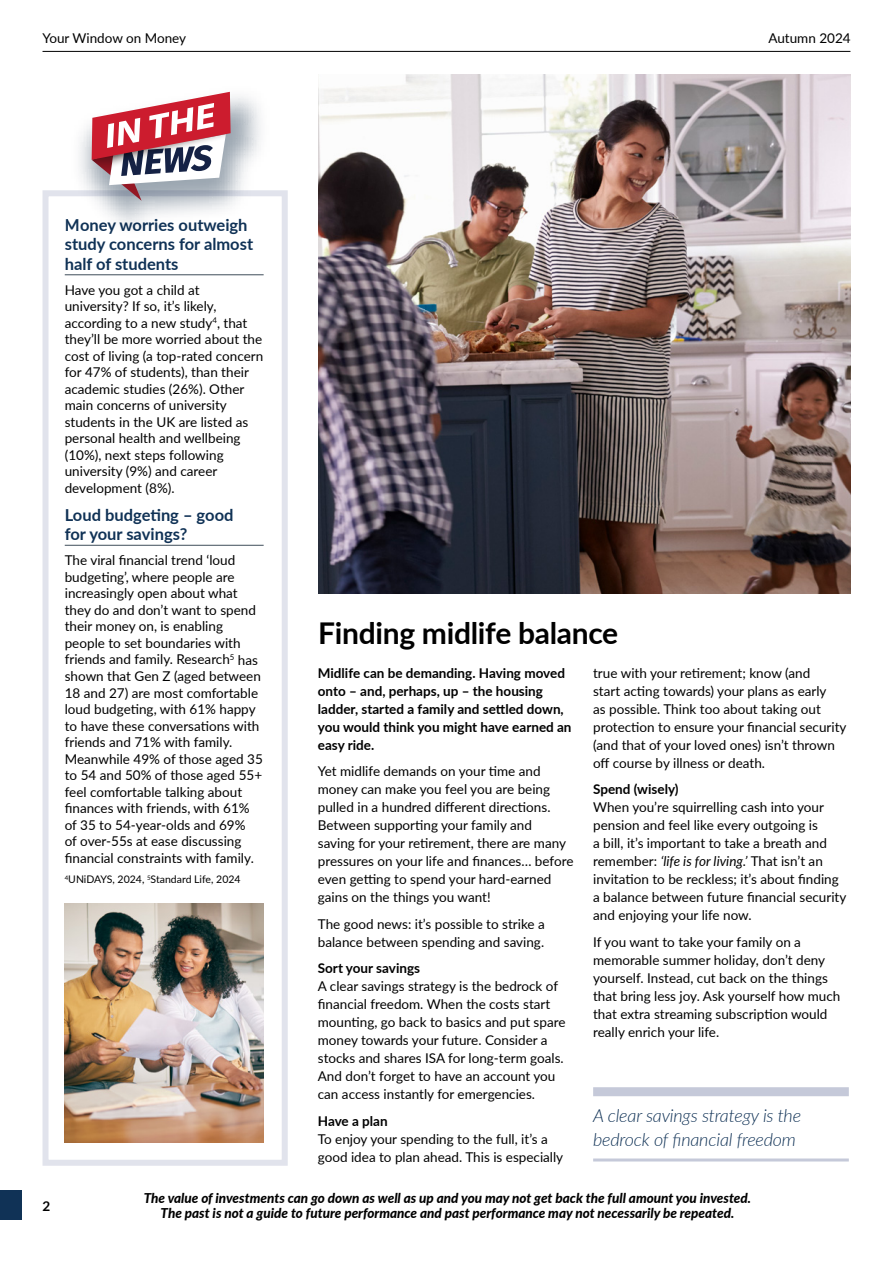
<style>
.page{position:relative;width:893px;height:1263px;background:#fff}
.page>*{position:absolute;margin:0;border:0;box-sizing:border-box;transform-origin:0 0}
.t1{font:700 30px "Lato";letter-spacing:-.01em;color:#000}
.t2{font:italic 300 18px/24px "Lato";letter-spacing:-.01em;color:#103256}
.t3{font:700 16.5px/19.5px "Lato";color:#103256}
.t4{font:13.5px/18px "Lato";color:#000}
.t5{font:700 13.5px/18px "Lato";color:#000}
.t6{font:italic 800 13.5px/14.2px "Lato";color:#000;text-align:center}
.t7{font:10.5px "Lato";color:#000}
.s1{font-style:italic}
</style>
<div class="page">
<div style="left:0;top:1191px;width:21px;height:29px;background:#103256"></div>
<hr style="left:43px;top:51px;width:807px;height:1px;background:#000">
<div style="left:43px;top:190px;width:245px;height:976px;background:#fff;border:6px solid #e1e3ec"></div>
<hr style="left:65px;top:274px;width:199px;height:1px;background:#54616c">
<hr style="left:65px;top:545px;width:199px;height:1px;background:#54616c">
<svg style="left:69px;top:91px;width:205px;height:135px"></svg>
<svg style="left:92px;top:92px;width:139px;height:109px"></svg>
<div style="left:593px;top:1087px;width:256px;height:9px;background:#c5c9d9"></div>
<hr style="left:593px;top:1158px;width:256px;height:3px;background:#c5c9d9">
<img style="left:318px;top:75px;width:532px;height:519px">
<img style="left:65px;top:903px;width:199px;height:240px">
<p class="t4" style="left:43px;top:28px;width:145px">Your Window on Money</p>
<p class="t4" style="left:768px;top:29px;width:84px">Autumn 2024</p>
<p class="t5" style="left:43px;top:1196px;width:9px">2</p>
<p class="t3" style="left:65px;top:214px;width:190px">Money worries outweigh study concerns for almost half of students</p>
<p class="t4" style="left:65px;top:281px;width:200px;line-height:16.5px">Have you got a child at university? If so, it’s likely, according to a new study<sup>4</sup>, that they’ll be more worried about the cost of living (a top-rated concern for 47% of students), than their academic studies (26%). Other main concerns of university students in the UK are listed as personal health and wellbeing (10%), next steps following university (9%) and career development (8%).</p>
<p class="t3" style="left:65px;top:504px;width:170px">Loud budgeting – good for your savings?</p>
<p class="t4" style="left:65px;top:552px;width:200px;line-height:16.5px">The viral financial trend ‘loud budgeting’, where people are increasingly open about what they do and don’t want to spend their money on, is enabling people to set boundaries with friends and family. Research<sup>5</sup> has shown that Gen Z (aged between<br>18 and 27) are most comfortable loud budgeting, with 61% happy to have these conversations with friends and 71% with family.<br>Meanwhile 49% of those aged 35 to 54 and 50% of those aged 55+ feel comfortable talking about finances with friends, with 61% of 35 to 54-year-olds and 69%<br>of over-55s at ease discussing financial constraints with family.</p>
<p class="t7" style="left:65px;top:872px;width:177px"><sup>4</sup>UNiDAYS, 2024, <sup>5</sup>Standard Life, 2024</p>
<h1 class="t1" style="left:318px;top:611px;width:302px">Finding midlife balance</h1>
<p class="t5" style="left:318px;top:663px;width:255px">Midlife can be demanding. Having moved onto – and, perhaps, up – the housing ladder, started a family and settled down, you would think you might have earned an easy ride.</p>
<p class="t4" style="left:318px;top:762px;width:257px">Yet midlife demands on your time and money can make you feel you are being pulled in a hundred different directions.<br>Between supporting your family and<br>saving for your retirement, there are many pressures on your life and finances… before even getting to spend your hard-earned gains on the things you want!</p>
<p class="t4" style="left:318px;top:914px;width:228px">The good news: it’s possible to strike a balance between spending and saving.</p>
<p class="t5" style="left:318px;top:959px;width:104px">Sort your savings</p>
<p class="t4" style="left:318px;top:977px;width:249px">A clear savings strategy is the bedrock of financial freedom. When the costs start mounting, go back to basics and put spare money towards your future. Consider a stocks and shares ISA for long-term goals.<br>And don’t forget to have an account you can access instantly for emergencies.</p>
<p class="t5" style="left:318px;top:1111px;width:71px">Have a plan</p>
<p class="t4" style="left:318px;top:1129px;width:247px">To enjoy your spending to the full, it’s a good idea to plan ahead. This is especially</p>
<p class="t4" style="left:593px;top:663px;width:255px">true with your retirement; know (and<br>start acting towards) your plans as early<br>as possible. Think too about taking out protection to ensure your financial security (and that of your loved ones) isn’t thrown off course by illness or death.</p>
<p class="t5" style="left:593px;top:779px;width:87px">Spend (wisely)</p>
<p class="t4" style="left:593px;top:798px;width:255px">When you’re squirrelling cash into your pension and feel like every outgoing is<br>a bill, it’s important to take a breath and remember: <span class="s1">‘life is for living.’</span> That isn’t an invitation to be reckless; it’s about finding a balance between future financial security and enjoying your life now.</p>
<p class="t4" style="left:593px;top:932px;width:249px">If you want to take your family on a memorable summer holiday, don’t deny yourself. Instead, cut back on the things that bring less joy. Ask yourself how much that extra streaming subscription would really enrich your life.</p>
<h2 class="t2" style="left:593px;top:1102px;width:209px">A clear savings strategy is the bedrock of financial freedom</h2>
<p class="t6" style="left:144px;top:1191px;width:609px">The value of investments can go down as well as up and you may not get back the full amount you invested.<br>The past is not a guide to future performance and past performance may not necessarily be repeated.</p>
</div>
